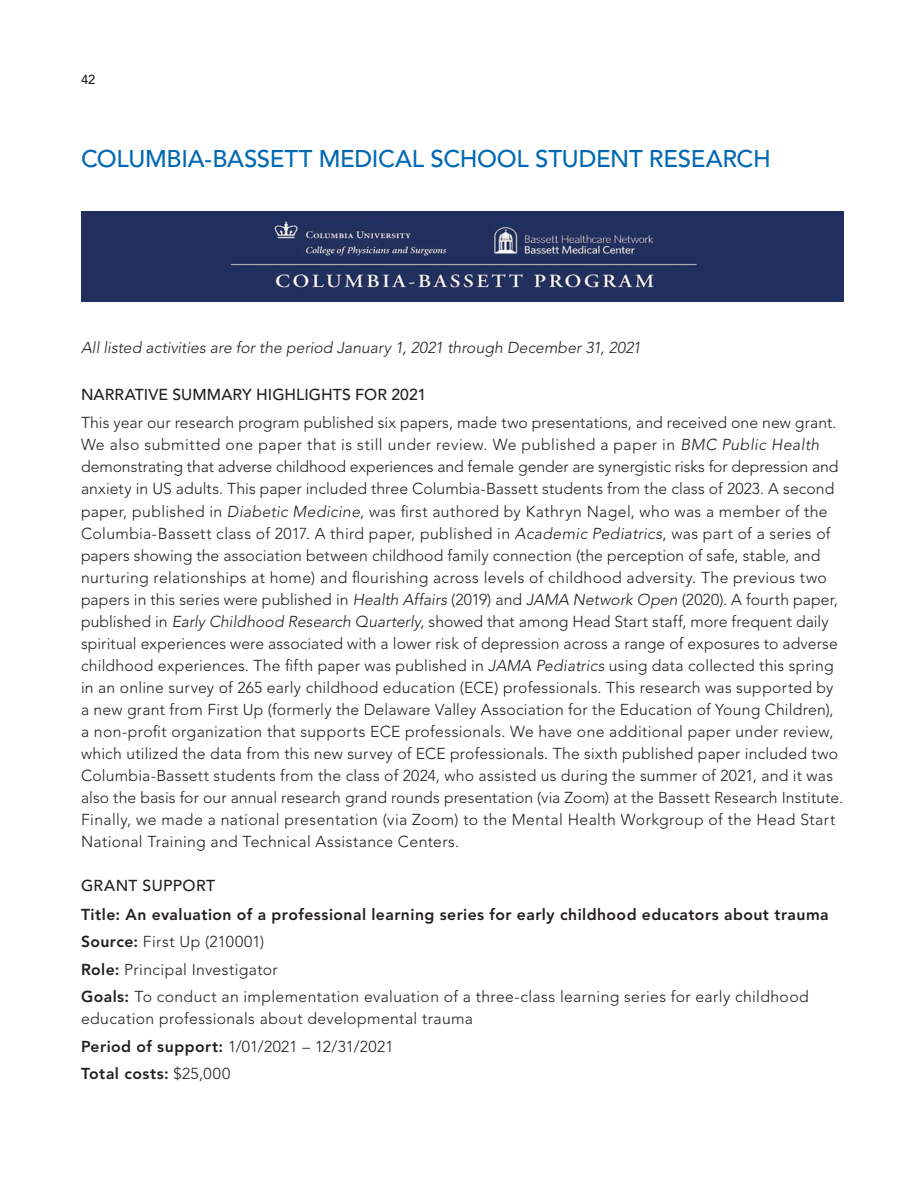
<style>
.page{position:relative;width:918px;height:1188px;background:#fff}
.page>*{position:absolute;margin:0;border:0;box-sizing:border-box;transform-origin:0 0}
.Body_text{font:500 24px "Avenir LT Std";letter-spacing:-.015em;color:#0168b3}
.Body_text-2{font:300 15.75px/22px "Avenir LT Std";letter-spacing:.015em;color:#231f20}
.Body_text-3{font:800 15.75px "Avenir LT Std";letter-spacing:.03em;color:#231f20}
.Body_text-4{font:italic 300 15.75px "Avenir LT Std";letter-spacing:.005em;color:#231f20}
.Body_text-5{font:500 15.75px "Avenir LT Std";letter-spacing:.005em;color:#231f20}
.Body_text-6{font:500 15.75px "Avenir LT Std";letter-spacing:.025em;color:#231f20}
.t1{font:500 12.9px "Avenir LT Std";color:#231f20}
.s1{font-style:italic}
.s2{font-weight:800}
.s3{font-weight:300}
</style>
<div class="page">
<img style="left:81px;top:212px;width:763px;height:90px">
<p class="t1" style="left:81px;top:72px;width:16px">42</p>
<p class="Body_text" style="left:81px;top:144px;width:691px">COLUMBIA-BASSETT MEDICAL SCHOOL STUDENT RESEARCH</p>
<p class="Body_text-4" style="left:81px;top:338px;width:562px">All listed activities are for the period January 1, 2021 through December 31, 2021</p>
<p class="Body_text-5" style="left:81px;top:385px;width:347px">NARRATIVE SUMMARY HIGHLIGHTS FOR 2021</p>
<p class="Body_text-2" style="left:81px;top:412px;width:764px">This year our research program published six papers, made two presentations, and received one new grant.<br>We also submitted one paper that is still under review. We published a paper in <span class="s1">BMC Public Health </span>demonstrating that adverse childhood experiences and female gender are synergistic risks for depression and anxiety in US adults. This paper included three Columbia-Bassett students from the class of 2023. A second paper, published in <span class="s1">Diabetic Medicine</span>, was first authored by Kathryn Nagel, who was a member of the Columbia-Bassett class of 2017. A third paper, published in <span class="s1">Academic Pediatrics</span>, was part of a series of papers showing the association between childhood family connection (the perception of safe, stable, and nurturing relationships at home) and flourishing across levels of childhood adversity. The previous two papers in this series were published in <span class="s1">Health Affairs</span> (2019) and <span class="s1">JAMA Network Open</span> (2020). A fourth paper, published in <span class="s1">Early Childhood Research Quarterly</span>, showed that among Head Start staff, more frequent daily spiritual experiences were associated with a lower risk of depression across a range of exposures to adverse childhood experiences. The fifth paper was published in <span class="s1">JAMA Pediatrics</span> using data collected this spring in an online survey of 265 early childhood education (ECE) professionals. This research was supported by a new grant from First Up (formerly the Delaware Valley Association for the Education of Young Children), a non-profit organization that supports ECE professionals. We have one additional paper under review, which utilized the data from this new survey of ECE professionals. The sixth published paper included two Columbia-Bassett students from the class of 2024, who assisted us during the summer of 2021, and it was also the basis for our annual research grand rounds presentation (via Zoom) at the Bassett Research Institute.<br>Finally, we made a national presentation (via Zoom) to the Mental Health Workgroup of the Head Start National Training and Technical Assistance Centers.</p>
<p class="Body_text-6" style="left:81px;top:876px;width:136px">GRANT SUPPORT</p>
<p class="Body_text-3" style="left:81px;top:905px;width:749px">Title: An evaluation of a professional learning series for early childhood educators about trauma</p>
<p class="Body_text-2" style="left:81px;top:931px;width:185px"><span class="s2">Source:</span> First Up (210001)</p>
<p class="Body_text-2" style="left:81px;top:958px;width:198px"><span class="s2">Role:</span> Principal Investigator</p>
<p class="Body_text-2" style="left:81px;top:986px;width:729px"><span class="s2">Goals:</span> To conduct an implementation evaluation of a three-class learning series for early childhood education professionals about developmental trauma</p>
<p class="Body_text-2" style="left:81px;top:1035px;width:314px"><span class="s2">Period of support:</span> 1/01/2021 – 12/31/2021</p>
<p class="Body_text-3" style="left:81px;top:1064px;width:151px">Total costs: <span class="s3">$25,000</span></p>
</div>
